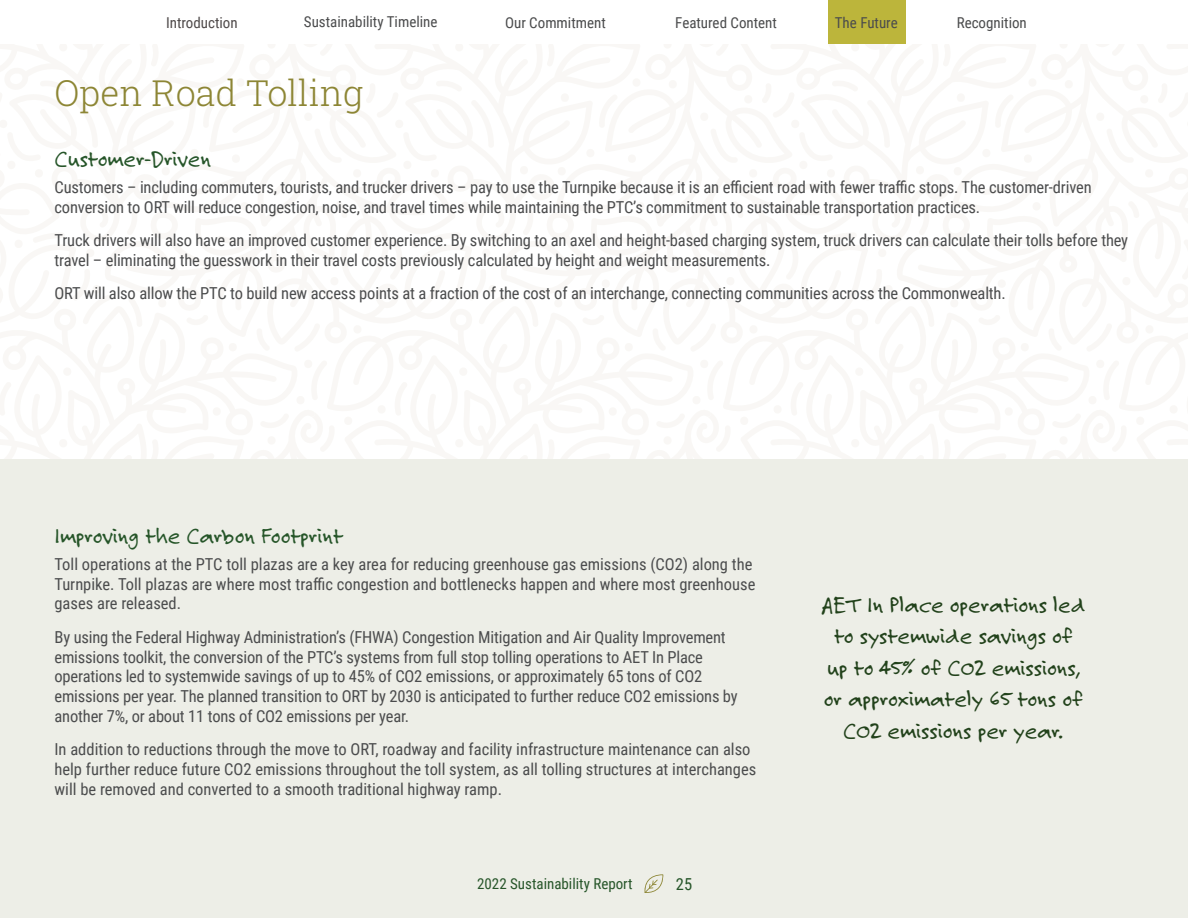
<style>
.page{position:relative;width:1188px;height:918px;background:#fff}
.page>*{position:absolute;margin:0;border:0;box-sizing:border-box;transform-origin:0 0}
.t1{font:36px "Roboto Slab";color:#8d8635}
.Body_Text{font:24px/31.5px "Felt Tip Roman";color:#22421b;text-align:center}
.Body_Text-2{font:24px "Felt Tip Roman";color:#265529}
.Body_Text-3{font:16.5px/19.8px "Roboto Condensed";letter-spacing:-.01em;color:#4b4c4d}
.t2{font:16.5px "Roboto Condensed";color:#265529}
.t3{font:15px "Roboto Condensed";color:#4b4c4d}
.t4{font:15px "Roboto Condensed";color:#265529}
.t5{font:15px "Roboto Condensed";color:#4f4a4a}
</style>
<div class="page">
<div style="left:0;top:459px;width:1188px;height:459px;background:#edeee7"></div>
<div style="left:828px;top:0;width:78px;height:44px;background:#bcb53b"></div>
<p class="t5" style="left:166px;top:12px;width:73px">Introduction</p>
<p class="t3" style="left:304px;top:12px;width:135px">Sustainability Timeline</p>
<p class="t3" style="left:505px;top:12px;width:102px">Our Commitment</p>
<p class="t3" style="left:675px;top:12px;width:103px">Featured Content</p>
<p class="t3" style="left:835px;top:12px;width:64px">The Future</p>
<p class="t3" style="left:957px;top:12px;width:72px">Recognition</p>
<h1 class="t1" style="left:55px;top:68px;width:310px">Open Road Tolling</h1>
<p class="Body_Text-2" style="left:55px;top:143px;width:158px">Customer-Driven</p>
<p class="Body_Text-3" style="left:55px;top:176px;width:1039px">Customers – including commuters, tourists, and trucker drivers – pay to use the Turnpike because it is an efficient road with fewer traffic stops. The customer-driven conversion to ORT will reduce congestion, noise, and travel times while maintaining the PTC’s commitment to sustainable transportation practices.</p>
<p class="Body_Text-3" style="left:55px;top:230px;width:1075px">Truck drivers will also have an improved customer experience. By switching to an axel and height-based charging system, truck drivers can calculate their tolls before they travel – eliminating the guesswork in their travel costs previously calculated by height and weight measurements.</p>
<p class="Body_Text-3" style="left:55px;top:283px;width:953px">ORT will also allow the PTC to build new access points at a fraction of the cost of an interchange, connecting communities across the Commonwealth.</p>
<p class="Body_Text-2" style="left:55px;top:520px;width:290px">Improving the Carbon Footprint</p>
<p class="Body_Text-3" style="left:55px;top:553px;width:702px">Toll operations at the PTC toll plazas are a key area for reducing greenhouse gas emissions (CO2) along the<br>Turnpike. Toll plazas are where most traffic congestion and bottlenecks happen and where most greenhouse gases are released.</p>
<p class="Body_Text-3" style="left:55px;top:626px;width:685px">By using the Federal Highway Administration’s (FHWA) Congestion Mitigation and Air Quality Improvement emissions toolkit, the conversion of the PTC’s systems from full stop tolling operations to AET In Place operations led to systemwide savings of up to 45% of CO2 emissions, or approximately 65 tons of CO2 emissions per year. The planned transition to ORT by 2030 is anticipated to further reduce CO2 emissions by another 7%, or about 11 tons of CO2 emissions per year.</p>
<p class="Body_Text-3" style="left:55px;top:739px;width:703px">In addition to reductions through the move to ORT, roadway and facility infrastructure maintenance can also help further reduce future CO2 emissions throughout the toll system, as all tolling structures at interchanges will be removed and converted to a smooth traditional highway ramp.</p>
<p class="t4" style="left:477px;top:873px;width:157px">2022 Sustainability Report</p>
<p class="t2" style="left:676px;top:872px;width:18px">25</p>
<p class="Body_Text" style="left:821px;top:589px;width:266px">AET In Place operations led to systemwide savings of up to 45% of CO2 emissions, or approximately 65 tons of<br>CO2 emissions per year.</p>
</div>
